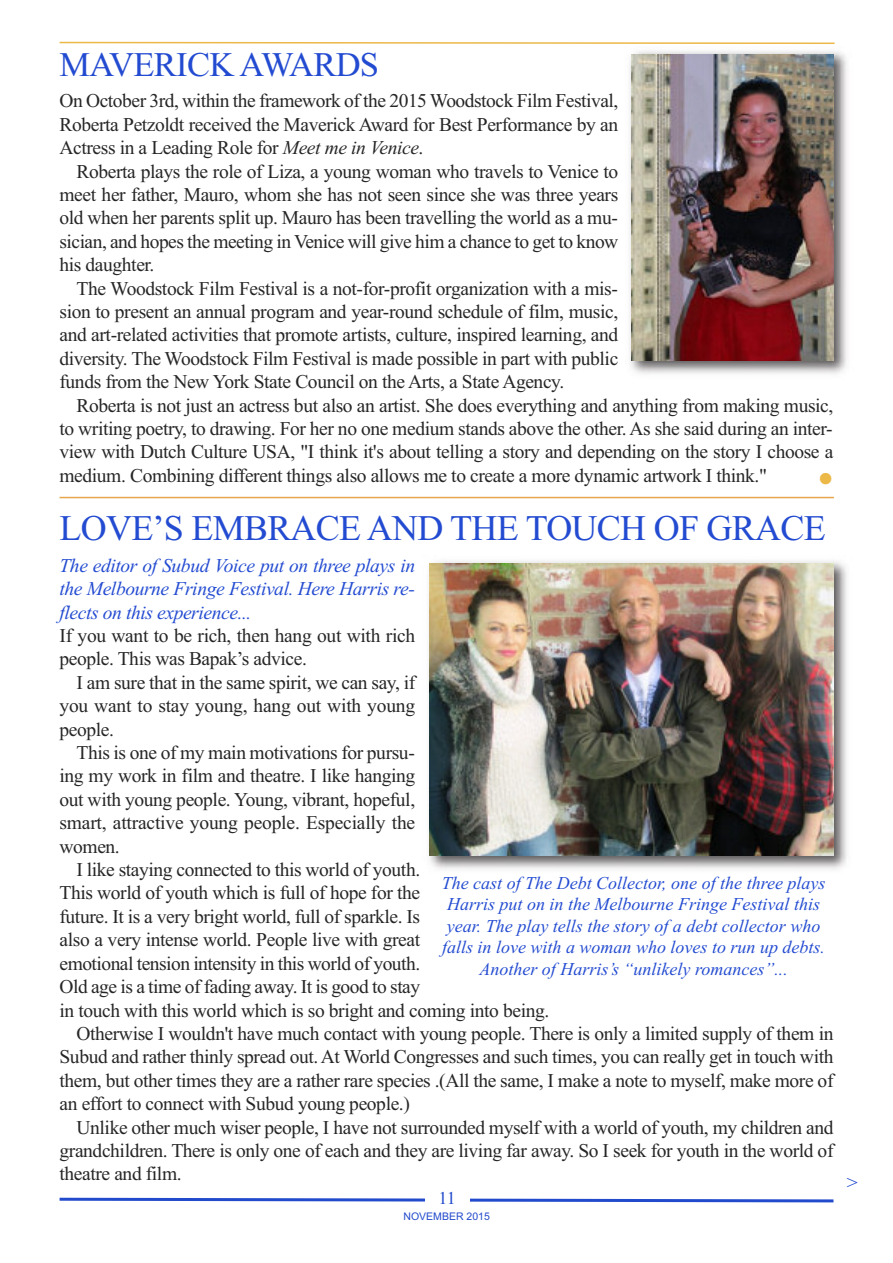
<style>
.page{position:relative;width:893px;height:1263px;background:#fff}
.page>*{position:absolute;margin:0;border:0;box-sizing:border-box;transform-origin:0 0}
.t1{font:italic 46.5px "Times New Roman";color:#ecb847}
.t2{font:36px "Times New Roman";letter-spacing:-.02em;color:#234bd1}
.t3{font:34.5px "Times New Roman";letter-spacing:-.02em;color:#234bd1}
.t4{font:19.5px/23.4px "Times New Roman";letter-spacing:-.02em;color:#272627;text-align:justify}
.t5{font:italic 19.5px/23.4px "Times New Roman";letter-spacing:-.02em;color:#234bd1;text-align:justify}
.t6{font:19.5px "Times New Roman";color:#234bd1}
.t7{font:italic 18px/21.6px "Times New Roman";color:#234bd1;text-align:center}
.t8{font:18px "Times New Roman";color:#224acc}
.t9{font:10.5px "Arial";color:#224acc}
.s1{font-style:italic}
</style>
<div class="page">
<svg style="left:59px;top:1197px;width:775px;height:6px"></svg>
<svg style="left:59px;top:41px;width:776px;height:3px"></svg>
<div style="left:425px;top:1192px;width:44px;height:26px;background:#fff"></div>
<hr style="left:60px;top:497px;width:774px;height:1px;background:#e7a74c">
<img style="left:630px;top:51px;width:217px;height:323px">
<img style="left:632px;top:54px;width:201px;height:306px">
<img style="left:429px;top:561px;width:418px;height:309px">
<img style="left:430px;top:563px;width:403px;height:293px">
<h3 class="t3" style="left:60px;top:44px;width:321px">MAVERICK AWARDS</h3>
<p class="t4" style="left:60px;top:89px;width:560px">On October 3rd, within the framework of the 2015 Woodstock Film Festival, Roberta Petzoldt received the Maverick Award for Best Performance by an Actress in a Leading Role for <span class="s1">Meet me in Venice</span>.</p>
<p class="t4" style="left:60px;top:159px;width:560px;text-indent:17px">Roberta plays the role of Liza, a young woman who travels to Venice to meet her father, Mauro, whom she has not seen since she was three years old when her parents split up. Mauro has been travelling the world as a mu&shy;sician, and hopes the meeting in Venice will give him a chance to get to know his daughter.</p>
<p class="t4" style="left:60px;top:276px;width:560px;text-indent:17px">The Woodstock Film Festival is a not-for-profit organization with a mis&shy;sion to present an annual program and year-round schedule of film, music, and art-related activities that promote artists, culture, inspired learning, and diversity. The Woodstock Film Festival is made possible in part with public funds from the New York State Council on the Arts, a State Agency.</p>
<p class="t4" style="left:60px;top:393px;width:775px;text-indent:17px">Roberta is not just an actress but also an artist. She does everything and anything from making music, to writing poetry, to drawing. For her no one medium stands above the other. As she said during an inter&shy;view with Dutch Culture USA, "I think it's about telling a story and depending on the story I choose a medium. Combining different things also allows me to create a more dynamic artwork I think."</p>
<h2 class="t2" style="left:60px;top:507px;width:768px">LOVE’S EMBRACE AND THE TOUCH OF GRACE</h2>
<p class="t5" style="left:60px;top:553px;width:357px">The editor of Subud Voice put on three plays in the Melbourne Fringe Festival. Here Harris re&shy;flects on this experience...</p>
<p class="t4" style="left:60px;top:624px;width:357px">If you want to be rich, then hang out with rich people. This was Bapak’s advice.</p>
<p class="t4" style="left:60px;top:670px;width:357px;text-indent:17px">I am sure that in the same spirit, we can say, if you want to stay young, hang out with young people.</p>
<p class="t4" style="left:60px;top:741px;width:357px;text-indent:17px">This is one of my main motivations for pursu&shy;ing my work in film and theatre. I like hanging out with young people. Young, vibrant, hopeful, smart, attractive young people. Especially the women.</p>
<p class="t4" style="left:77px;top:858px;width:345px">I like staying connected to this world of youth.</p>
<p class="t4" style="left:60px;top:881px;width:362px">This world of youth which is full of hope for the</p>
<p class="t4" style="left:60px;top:904px;width:362px">future. It is a very bright world, full of sparkle. Is</p>
<p class="t4" style="left:60px;top:928px;width:362px">also a very intense world. People live with great</p>
<p class="t4" style="left:60px;top:951px;width:362px">emotional tension intensity in this world of youth.</p>
<p class="t4" style="left:60px;top:975px;width:362px">Old age is a time of fading away. It is good to stay</p>
<p class="t4" style="left:60px;top:998px;width:491px">in touch with this world which is so bright and coming into being.</p>
<p class="t4" style="left:77px;top:1021px;width:758px">Otherwise I wouldn't have much contact with young people. There is only a limited supply of them in</p>
<p class="t4" style="left:60px;top:1045px;width:775px">Subud and rather thinly spread out.At World Congresses and such times, you can really get in touch with</p>
<p class="t4" style="left:60px;top:1068px;width:775px">them, but other times they are a rather rare species .(All the same, I make a note to myself, make more of</p>
<p class="t4" style="left:60px;top:1092px;width:352px">an effort to connect with Subud young people.)</p>
<p class="t4" style="left:77px;top:1115px;width:758px">Unlike other much wiser people, I have not surrounded myself with a world of youth, my children and</p>
<p class="t4" style="left:60px;top:1138px;width:775px">grandchildren. There is only one of each and they are living far away. So I seek for youth in the world of</p>
<p class="t4" style="left:60px;top:1162px;width:124px">theatre and film.</p>
<p class="t8" style="left:439px;top:1188px;width:19px">11</p>
<p class="t9" style="left:404px;top:1210px;width:88px">NOVEMBER 2015</p>
<h1 class="t1" style="left:817px;top:450px;width:18px">•</h1>
<p class="t7" style="left:442px;top:871px;width:385px">The cast of The Debt Collector, one of the three plays Harris put on in the Melbourne Fringe Festival this year. The play tells the story of a debt collector who falls in love with a woman who loves to run up debts.<br>Another of Harris’s “unlikely romances”...</p>
<p class="t6" style="left:847px;top:1171px;width:12px">&gt;</p>
</div>
